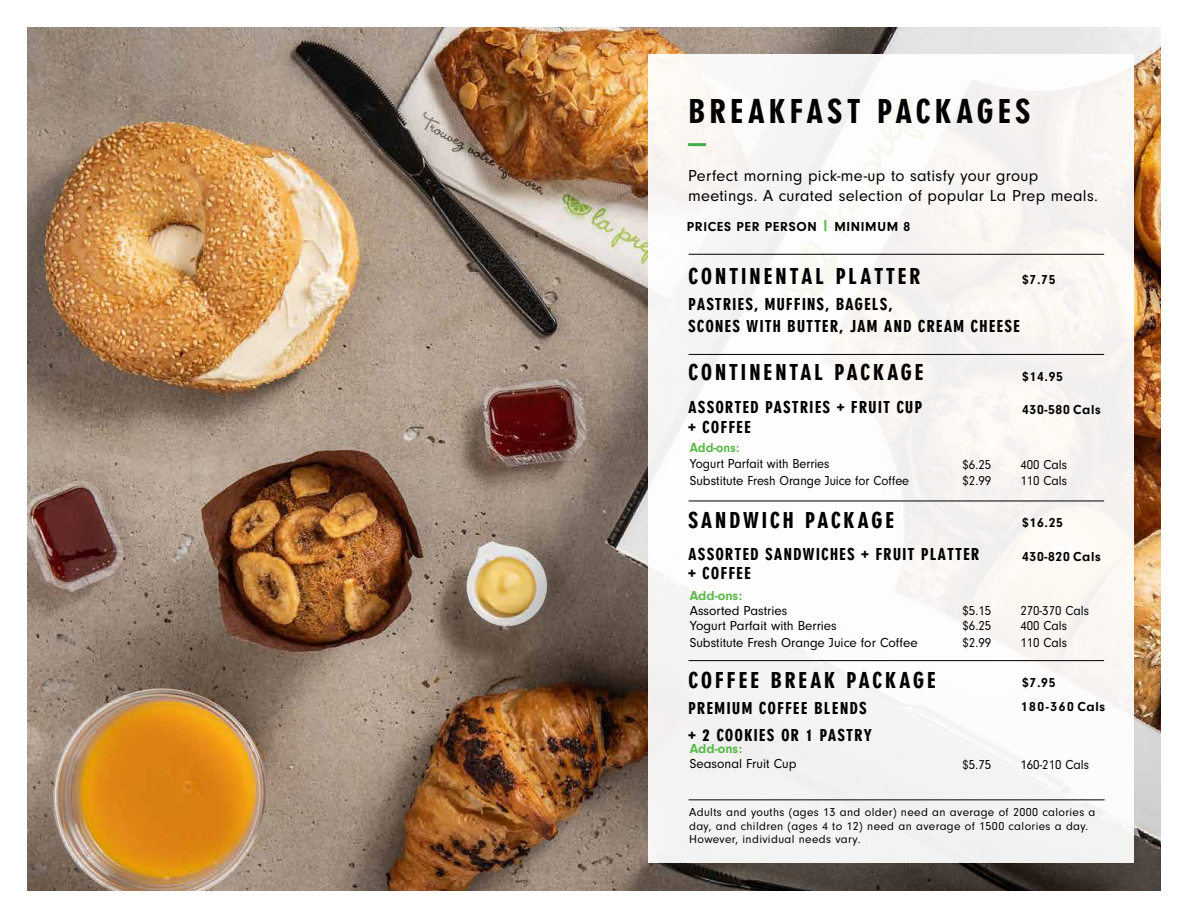
<style>
.page{position:relative;width:1188px;height:918px;background:#fff}
.page>*{position:absolute;margin:0;border:0;box-sizing:border-box;transform-origin:0 0}
.t1{font:900 36px "Neuzeit Gro Ext";letter-spacing:.1em;color:#000}
.t2{font:900 36px "Neuzeit Gro Ext";color:#41ad49}
.t3{font:900 24px "Neuzeit Gro Ext";letter-spacing:.1em;color:#000}
.t4{font:900 18px/19.5px "Neuzeit Gro Ext";letter-spacing:.05em;color:#000}
.t5{font:16.5px/19.5px "Neuzeit Gro";letter-spacing:.02em;color:#000}
.t6{font:13.5px/16.5px "Neuzeit Gro";color:#000;scale:.95 1}
.t7{font:13.5px/15px "Neuzeit Gro";color:#000}
.t8{font:700 13.5px "Neuzeit Gro";letter-spacing:.05em;color:#000}
.t9{font:700 13.5px "Neuzeit Gro";color:#58b947}
.t10{font:700 13.5px "Neuzeit Gro";letter-spacing:.12em;color:#000}
.t11{font:700 13.5px "Neuzeit Gro";color:#58b947;scale:.95 1}
.t12{font:12px/13.5px "Neuzeit Gro";letter-spacing:.03em;color:#000}
.s1{color:#58b947}
</style>
<div class="page">
<img style="left:27px;top:27px;width:1134px;height:864px">
<div style="left:648px;top:54px;width:486px;height:809px;background:#f9f6f3"></div>
<hr style="left:689px;top:799px;width:416px;height:1px;background:#000">
<hr style="left:689px;top:354px;width:415px;height:1px;background:#000">
<hr style="left:689px;top:660px;width:415px;height:1px;background:#000">
<hr style="left:689px;top:501px;width:415px;height:1px;background:#000">
<hr style="left:689px;top:254px;width:415px;height:1px;background:#000">
<h1 class="t1" style="left:688px;top:92px;width:344px">BREAKFAST PACKAGES</h1>
<h1 class="t2" style="left:688px;top:110px;width:19px">_</h1>
<p class="t5" style="left:688px;top:166px;width:411px">Perfect morning pick-me-up to satisfy your group meetings. A curated selection of popular La Prep meals.</p>
<p class="t8" style="left:687px;top:219px;width:225px">PRICES PER PERSON <span class="s1">|</span> MINIMUM 8</p>
<h2 class="t3" style="left:688px;top:263px;width:234px">CONTINENTAL PLATTER</h2>
<p class="t4" style="left:688px;top:294px;width:333px;line-height:21.6px">PASTRIES, MUFFINS, BAGELS,<br>SCONES WITH BUTTER, JAM AND CREAM CHEESE</p>
<p class="t8" style="left:1022px;top:272px;width:35px">$7.75</p>
<h2 class="t3" style="left:688px;top:360px;width:237px">CONTINENTAL PACKAGE</h2>
<p class="t4" style="left:688px;top:398px;width:236px">ASSORTED PASTRIES + FRUIT CUP + COFFEE</p>
<p class="t11" style="left:690px;top:440px;width:54px">Add-ons:</p>
<p class="t6" style="left:690px;top:456px;width:232px">Yogurt Parfait with Berries<br>Substitute Fresh Orange Juice for Coffee</p>
<h2 class="t3" style="left:688px;top:507px;width:208px">SANDWICH PACKAGE</h2>
<p class="t8" style="left:1022px;top:369px;width:42px">$14.95</p>
<p class="t8" style="left:1022px;top:402px;width:80px">430-580 Cals</p>
<p class="t6" style="left:963px;top:456px;width:32px">$6.25</p>
<p class="t6" style="left:1020px;top:456px;width:51px">400 Cals</p>
<p class="t6" style="left:963px;top:473px;width:32px">$2.99</p>
<p class="t6" style="left:1020px;top:473px;width:51px">110 Cals</p>
<p class="t8" style="left:1022px;top:515px;width:42px">$16.25</p>
<p class="t4" style="left:688px;top:545px;width:293px">ASSORTED SANDWICHES + FRUIT PLATTER + COFFEE</p>
<p class="t8" style="left:1022px;top:549px;width:80px">430-820 Cals</p>
<p class="t9" style="left:690px;top:588px;width:54px">Add-ons:</p>
<p class="t7" style="left:690px;top:603px;width:148px">Assorted Pastries<br>Yogurt Parfait with Berries</p>
<p class="t7" style="left:690px;top:635px;width:229px">Substitute Fresh Orange Juice for Coffee</p>
<h2 class="t3" style="left:688px;top:667px;width:249px">COFFEE BREAK PACKAGE</h2>
<p class="t4" style="left:688px;top:694px;width:185px;line-height:27px">PREMIUM COFFEE BLENDS + 2 COOKIES OR 1 PASTRY</p>
<p class="t9" style="left:690px;top:741px;width:54px">Add-ons:</p>
<p class="t7" style="left:690px;top:756px;width:108px">Seasonal Fruit Cup</p>
<p class="t6" style="left:963px;top:603px;width:32px">$5.15</p>
<p class="t6" style="left:1020px;top:603px;width:74px">270-370 Cals</p>
<p class="t6" style="left:963px;top:618px;width:32px">$6.25</p>
<p class="t6" style="left:1020px;top:618px;width:51px">400 Cals</p>
<p class="t6" style="left:963px;top:634px;width:32px">$2.99</p>
<p class="t6" style="left:1020px;top:634px;width:51px">110 Cals</p>
<p class="t8" style="left:1022px;top:675px;width:35px">$7.95</p>
<p class="t10" style="left:1021px;top:699px;width:86px">180-360 Cals</p>
<p class="t6" style="left:963px;top:756px;width:32px">$5.75</p>
<p class="t6" style="left:1020px;top:756px;width:74px">160-210 Cals</p>
<p class="t12" style="left:689px;top:806px;width:408px">Adults and youths (ages 13 and older) need an average of 2000 calories a day, and children (ages 4 to 12) need an average of 1500 calories a day.<br>However, individual needs vary.</p>
</div>
